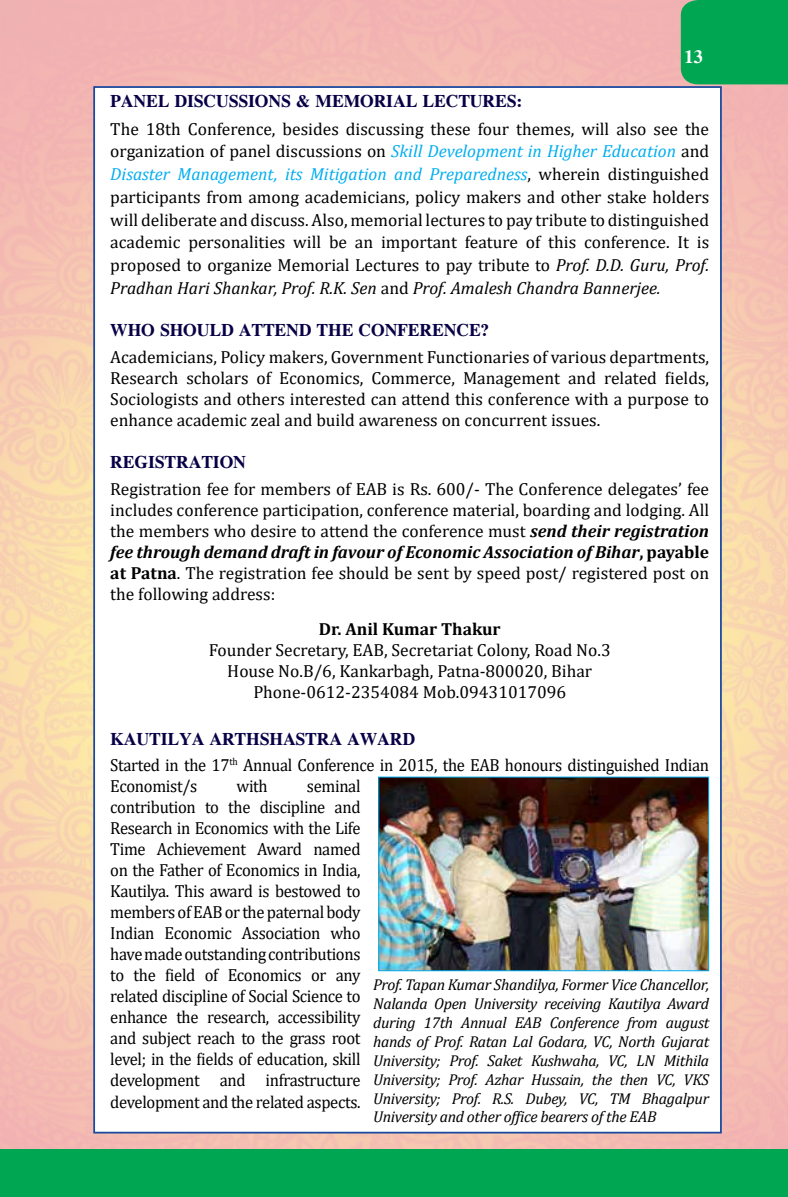
<style>
.page{position:relative;width:788px;height:1197px;background:#fff}
.page>*{position:absolute;margin:0;border:0;box-sizing:border-box;transform-origin:0 0}
.t1{font:700 18.38px "CG Times";color:#fff}
.t2{font:17.5px/21px "Cambria";color:#000;text-align:justify}
.t3{font:17.5px/21px "Cambria";color:#000;text-align:justify;scale:.95 1}
.t4{font:700 17.5px "CG Times";color:#080046}
.t5{font:17.5px "Cambria";letter-spacing:-.02em;color:#000;scale:.95 1}
.t6{font:700 17.5px "Cambria";color:#000}
.t7{font:italic 15.75px/18.9px "Cambria";letter-spacing:-.02em;color:#000;text-align:justify}
.s1{font-style:italic;color:#00aeef}
.s2{font-style:italic}
.s3{font-weight:700;font-style:italic}
.s4{font-weight:700}
</style>
<div class="page">
<img style="left:0;top:0;width:788px;height:1150px">
<div style="left:680px;top:0;width:108px;height:84px;background:#00a651"></div>
<div style="left:0;top:1150px;width:788px;height:47px;background:#00a651"></div>
<div style="left:93px;top:86px;width:628px;height:1048px;background:#fff;border:2px solid #17479e"></div>
<img style="left:380px;top:779px;width:327px;height:190px">
<div style="left:378px;top:777px;width:331px;height:194px;border:1px solid #00aeef"></div>
<p class="t1" style="left:684px;top:46px;width:20px">13</p>
<p class="t4" style="left:110px;top:90px;width:24px">PANE</p>
<p class="t4" style="left:158px;top:90px;width:278px">L DISCUSSIONS &amp; MEMORIAL LECT</p>
<p class="t4" style="left:470px;top:90px;width:25px">URES</p>
<p class="t4" style="left:516px;top:90px;width:7px">:</p>
<p class="t2" style="left:110px;top:117px;width:600px;line-height:22.8px">The 18th Conference, besides discussing these four themes, will also see the organization of panel discussions on <span class="s1">Skill Development in Higher Education</span> and <span class="s1">Disaster Management, its Mitigation and Preparedness</span>, wherein distinguished participants from among academicians, policy makers and other stake holders will deliberate and discuss. Also, memorial lectures to pay tribute to distinguished academic personalities will be an important feature of this conference. It is proposed to organize Memorial Lectures to pay tribute to <span class="s2">Prof. D.D. Guru, Prof.<br>Pradhan Hari Shankar, Prof. R.K. Sen</span> and <span class="s2">Prof. Amalesh Chandra Bannerjee.</span></p>
<p class="t4" style="left:110px;top:320px;width:142px">WHO SHOULD ATTEND</p>
<p class="t4" style="left:316px;top:320px;width:13px">THE</p>
<p class="t4" style="left:358px;top:320px;width:40px">CONFERENCE</p>
<p class="t4" style="left:480px;top:320px;width:10px">?</p>
<p class="t2" style="left:110px;top:346px;width:600px">Academicians, Policy makers, Government Functionaries of various departments, Research scholars of Economics, Commerce, Management and related fields, Sociologists and others interested can attend this conference with a purpose to enhance academic zeal and build awareness on concurrent issues.</p>
<p class="t4" style="left:110px;top:452px;width:49px">REGISTRATI</p>
<p class="t4" style="left:220px;top:452px;width:25px">ON</p>
<p class="t2" style="left:110px;top:478px;width:600px">Registration fee for members of EAB is Rs. 600/- The Conference delegates’ fee includes conference participation, conference material, boarding and lodging. All the members who desire to attend the conference must <span class="s3">send their registration fee through demand draft in favour of Economic Association of Bihar</span><span class="s4">, payable at Patna</span>. The registration fee should be sent by speed post/ registered post on the following address:</p>
<p class="t6" style="left:319px;top:617px;width:183px">Dr. Anil Kumar Thakur</p>
<p class="t2" style="left:209px;top:640px;width:403px;text-align:center">Founder Secretary, EAB, Secretariat Colony, Road No.3<br>House No.B/6, Kankarbagh, Patna-800020, Bihar<br>Phone-0612-2354084 Mob.09431017096</p>
<p class="t4" style="left:110px;top:728px;width:125px">KAUTILYA ARTHSHASTRA</p>
<p class="t4" style="left:347px;top:728px;width:28px">AWARD</p>
<p class="t5" style="left:110px;top:755px;width:632px">Started in the 17<sup>th</sup> Annual Conference in 2015, the EAB honours distinguished Indian</p>
<p class="t3" style="left:110px;top:775px;width:265px;text-indent:196px">seminal contribution to the discipline and Research in Economics with the Life Time Achievement Award named on the Father of Economics in India, Kautilya. This award is bestowed to members of EAB or the paternal body Indian Economic Association who have made outstanding contributions to the field of Economics or any related discipline of Social Science to enhance the research, accessibility and subject reach to the grass root level; in the fields of education, skill development and infrastructure development and the related aspects.</p>
<p class="t5" style="left:110px;top:776px;width:93px">Economist/s</p>
<p class="t3" style="left:236px;top:775px;width:34px">with</p>
<p class="t7" style="left:373px;top:975px;width:337px">Prof. Tapan Kumar Shandilya, Former Vice Chancellor, Nalanda Open University receiving Kautilya Award during 17th Annual EAB Conference from august hands of Prof. Ratan Lal Godara, VC, North Gujarat University; Prof. Saket Kushwaha, VC, LN Mithila University; Prof. Azhar Hussain, the then VC, VKS University; Prof. R.S. Dubey, VC, TM Bhagalpur University and other office bearers of the EAB</p>
</div>
